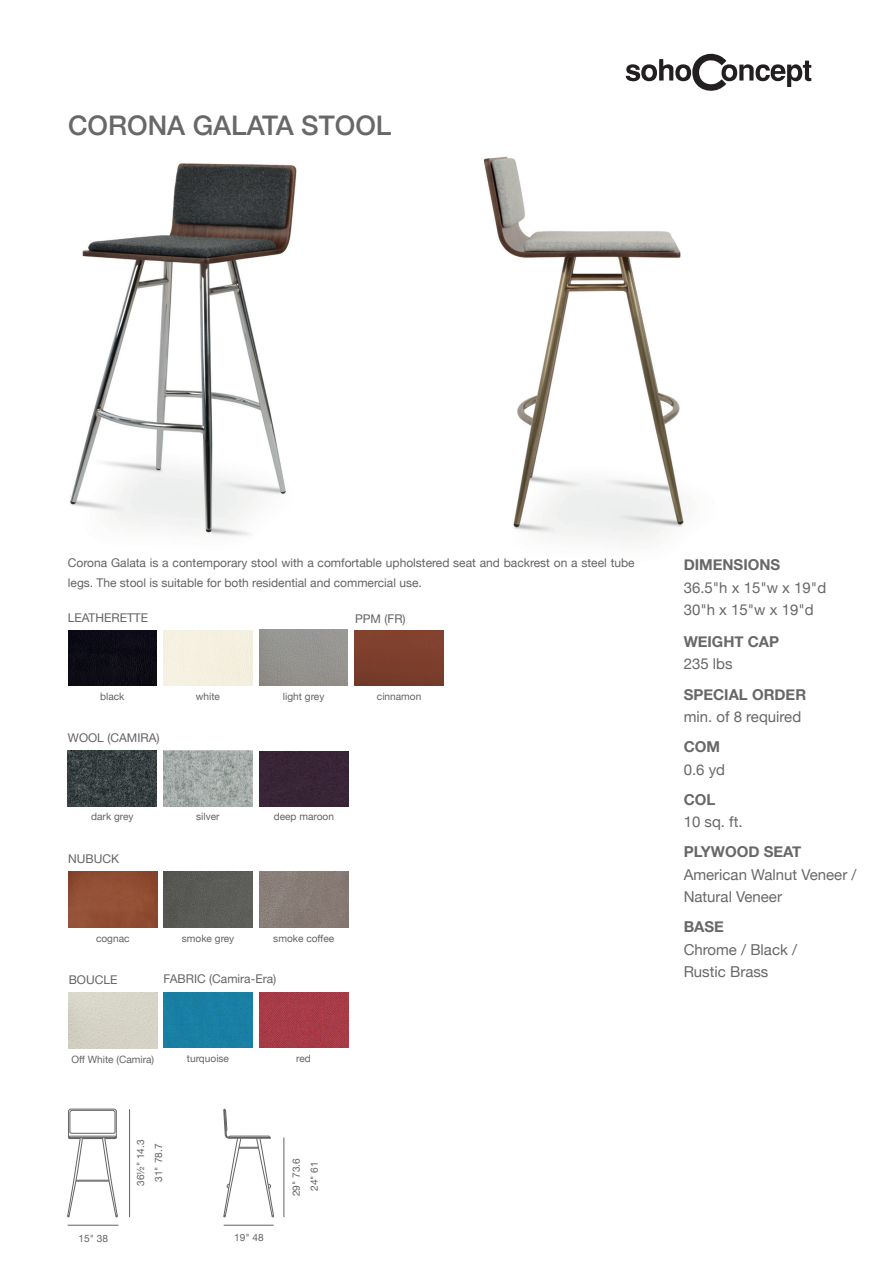
<style>
.page{position:relative;width:893px;height:1263px;background:#fff}
.page>*{position:absolute;margin:0;border:0;box-sizing:border-box;transform-origin:0 0}
.t1{font:500 27px "Helvetica Neue";color:#696869}
.t2{font:15px/22.5px "Helvetica Neue";color:#696869}
.t3{font:700 15px "Helvetica Neue";color:#696869}
.t4{font:12px/19.5px "Helvetica Neue";color:#636366}
.t5{font:10.2px/18.1px "Helvetica Neue";color:#636366;text-align:center}
</style>
<div class="page">
<img style="left:70px;top:163px;width:227px;height:373px">
<img style="left:483px;top:156px;width:202px;height:387px">
<svg style="left:626px;top:54px;width:185px;height:37px"></svg>
<hr style="left:68px;top:1225px;width:50px;height:1px;background:#636366">
<hr style="left:224px;top:1225px;width:50px;height:1px;background:#636366">
<hr style="left:129px;top:1109px;width:1px;height:108px;background:#636366">
<hr style="left:284px;top:1137px;width:1px;height:80px;background:#636366">
<img style="left:259px;top:630px;width:89px;height:56px">
<div style="left:164px;top:630px;width:88px;height:56px;background:#f5f0e0"></div>
<img style="left:68px;top:630px;width:89px;height:56px">
<img style="left:68px;top:750px;width:89px;height:56px">
<img style="left:164px;top:750px;width:88px;height:56px">
<div style="left:68px;top:993px;width:89px;height:55px;background:#d5d3c7"></div>
<div style="left:164px;top:992px;width:88px;height:56px;background:#197fa4"></div>
<img style="left:68px;top:871px;width:89px;height:56px">
<img style="left:355px;top:630px;width:89px;height:56px">
<img style="left:259px;top:872px;width:89px;height:55px">
<img style="left:164px;top:872px;width:88px;height:55px">
<div style="left:259px;top:751px;width:89px;height:55px;background:#382436"></div>
<img style="left:259px;top:992px;width:89px;height:56px">
<svg style="left:67px;top:1109px;width:51px;height:108px"></svg>
<svg style="left:223px;top:1109px;width:51px;height:108px"></svg>
<h1 class="t1" style="left:68px;top:103px;width:325px">CORONA GALATA STOOL</h1>
<p class="t4" style="left:68px;top:554px;width:568px">Corona Galata is a contemporary stool with a comfortable upholstered seat and backrest on a steel tube legs. The stool is suitable for both residential and commercial use.</p>
<p class="t3" style="left:684px;top:553px;width:98px">DIMENSIONS</p>
<p class="t2" style="left:684px;top:577px;width:144px">36.5"h x 15"w x 19"d<br>30"h x 15"w x 19"d</p>
<p class="t3" style="left:684px;top:630px;width:97px">WEIGHT CAP</p>
<p class="t2" style="left:684px;top:654px;width:50px">235 lbs</p>
<p class="t3" style="left:684px;top:682px;width:124px">SPECIAL ORDER</p>
<p class="t2" style="left:684px;top:706px;width:119px">min. of 8 required</p>
<p class="t3" style="left:684px;top:735px;width:38px">COM</p>
<p class="t2" style="left:684px;top:759px;width:43px">0.6 yd</p>
<p class="t3" style="left:684px;top:787px;width:33px">COL</p>
<p class="t2" style="left:684px;top:811px;width:60px">10 sq. ft.</p>
<p class="t3" style="left:684px;top:840px;width:119px">PLYWOOD SEAT</p>
<p class="t2" style="left:684px;top:864px;width:174px">American Walnut Veneer /<br>Natural Veneer</p>
<p class="t3" style="left:684px;top:915px;width:42px">BASE</p>
<p class="t2" style="left:684px;top:939px;width:115px">Chrome / Black /<br>Rustic Brass</p>
<p class="t4" style="left:68px;top:608px;width:82px">LEATHERETTE</p>
<p class="t4" style="left:355px;top:609px;width:52px">PPM (FR)</p>
<p class="t5" style="left:377px;top:688px;width:46px">cinnamon</p>
<p class="t5" style="left:100px;top:688px;width:26px">black</p>
<p class="t5" style="left:196px;top:688px;width:26px">white</p>
<p class="t5" style="left:283px;top:688px;width:43px">light grey</p>
<p class="t4" style="left:68px;top:728px;width:93px">WOOL (CAMIRA)</p>
<p class="t5" style="left:91px;top:808px;width:44px">dark grey</p>
<p class="t5" style="left:196px;top:808px;width:25px">silver</p>
<p class="t5" style="left:274px;top:808px;width:62px">deep maroon</p>
<p class="t4" style="left:68px;top:850px;width:52px">NUBUCK</p>
<p class="t5" style="left:182px;top:929px;width:54px">smoke grey</p>
<p class="t5" style="left:273px;top:929px;width:62px">smoke coffee</p>
<p class="t5" style="left:96px;top:929px;width:35px">cognac</p>
<p class="t4" style="left:164px;top:970px;width:114px">FABRIC (Camira-Era)</p>
<p class="t4" style="left:69px;top:971px;width:50px">BOUCLE</p>
<p class="t5" style="left:71px;top:1051px;width:84px">Off White (Camira)</p>
<p class="t5" style="left:187px;top:1050px;width:44px">turquoise</p>
<p class="t5" style="left:296px;top:1050px;width:16px">red</p>
<p class="t5" style="left:132px;top:1186px;width:48px;rotate:-90deg">36½" 14.3<br>31" 78.7</p>
<p class="t5" style="left:288px;top:1196px;width:40px;rotate:-90deg">29" 73.6</p>
<p class="t5" style="left:306px;top:1191px;width:31px;rotate:-90deg">24" 61</p>
<p class="t5" style="left:78px;top:1230px;width:31px">15" 38</p>
<p class="t5" style="left:234px;top:1229px;width:31px">19" 48</p>
</div>
